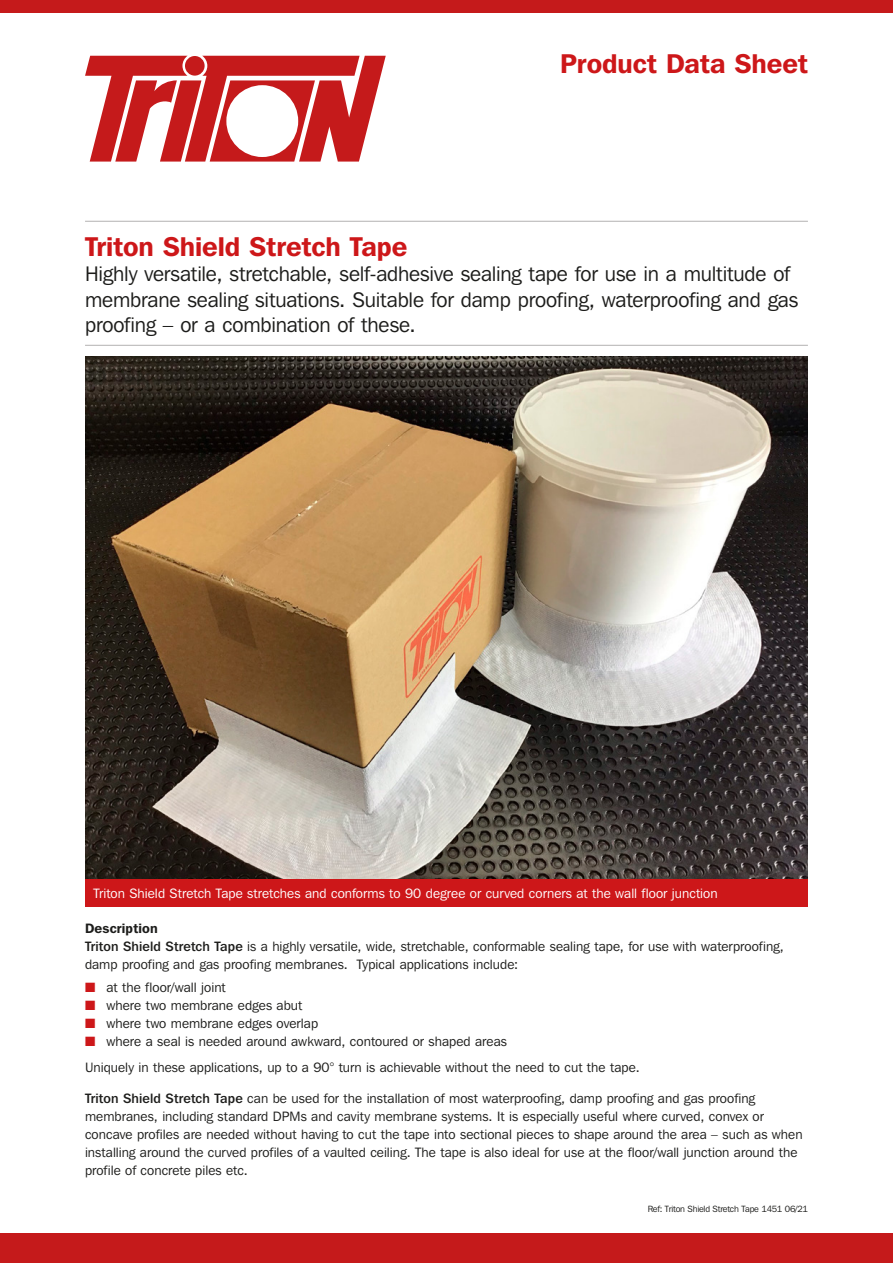
<style>
.page{position:relative;width:893px;height:1263px;background:#fff}
.page>*{position:absolute;margin:0;border:0;box-sizing:border-box;transform-origin:0 0}
.Header___Product_Nam{font:600 27px "Franklin Gothic IT Cby BT";letter-spacing:-.005em;color:#cd1719}
.Header___Product_Nam-2{font:21px/25.5px "Franklin Gothic IT Cby BT";letter-spacing:-.01em;color:#1d1d1b}
.Body_Copy{font:13.5px/18px "Franklin Gothic IT Cby BT";letter-spacing:.005em;color:#1d1d1b}
.Body_Copy-2{font:13.5px "Franklin Gothic IT Cby BT";letter-spacing:.005em;color:#fff}
.Body___Bold_Headings{font:600 13.5px "Franklin Gothic IT Cby BT";letter-spacing:.01em;color:#1d1d1b}
.t1{font:9px "Franklin Gothic IT Cby BT";letter-spacing:-.025em;color:#1d1d1b}
.s1{font-weight:500}
.s2{color:#cd1719}
</style>
<div class="page">
<div style="left:0;top:0;width:893px;height:13px;background:#c51a1b"></div>
<svg style="left:85px;top:56px;width:301px;height:106px"></svg>
<div style="left:185px;top:56px;width:20px;height:20px;background:#c51a1b;border-radius:50%"></div>
<div style="left:0;top:1233px;width:893px;height:30px;background:#c51a1b"></div>
<hr style="left:85px;top:221px;width:723px;height:1px;background:#b3b2b2">
<hr style="left:85px;top:345px;width:723px;height:1px;background:#b3b2b2">
<img style="left:85px;top:357px;width:723px;height:523px">
<div style="left:85px;top:880px;width:723px;height:27px;background:#cd1719"></div>
<h1 class="Header___Product_Nam" style="left:560px;top:46px;width:249px">Product Data Sheet</h1>
<p class="Header___Product_Nam" style="left:85px;top:229px;width:324px">Triton Shield Stretch Tape</p>
<p class="Header___Product_Nam-2" style="left:85px;top:261px;width:715px">Highly versatile, stretchable, self-adhesive sealing tape for use in a multitude of membrane sealing situations. Suitable for damp proofing, waterproofing and gas proofing – or a combination of these.</p>
<p class="Body_Copy-2" style="left:94px;top:885px;width:626px">Triton Shield Stretch Tape stretches and conforms to 90 degree or curved corners at the wall floor junction</p>
<p class="Body___Bold_Headings" style="left:85px;top:920px;width:74px">Description</p>
<p class="Body_Copy" style="left:85px;top:937px;width:700px"><span class="s1">Triton Shield Stretch Tape</span> is a highly versatile, wide, stretchable, conformable sealing tape, for use with waterproofing, damp proofing and gas proofing membranes. Typical applications include:</p>
<p class="Body_Copy" style="left:85px;top:977px;width:142px"><span class="s2">■</span> at the floor/wall joint</p>
<p class="Body_Copy" style="left:85px;top:995px;width:219px"><span class="s2">■</span> where two membrane edges abut</p>
<p class="Body_Copy" style="left:85px;top:1013px;width:235px"><span class="s2">■</span> where two membrane edges overlap</p>
<p class="Body_Copy" style="left:85px;top:1031px;width:423px"><span class="s2">■</span> where a seal is needed around awkward, contoured or shaped areas</p>
<p class="Body_Copy" style="left:85px;top:1058px;width:556px">Uniquely in these applications, up to a 90° turn is achievable without the need to cut the tape.</p>
<p class="Body_Copy" style="left:85px;top:1089px;width:719px"><span class="s1">Triton Shield Stretch Tape</span> can be used for the installation of most waterproofing, damp proofing and gas proofing membranes, including standard DPMs and cavity membrane systems. It is especially useful where curved, convex or concave profiles are needed without having to cut the tape into sectional pieces to shape around the area – such as when installing around the curved profiles of a vaulted ceiling. The tape is also ideal for use at the floor/wall junction around the profile of concrete piles etc.</p>
<p class="t1" style="left:648px;top:1203px;width:162px">Ref: Triton Shield Stretch Tape 1451 06/21</p>
</div>
